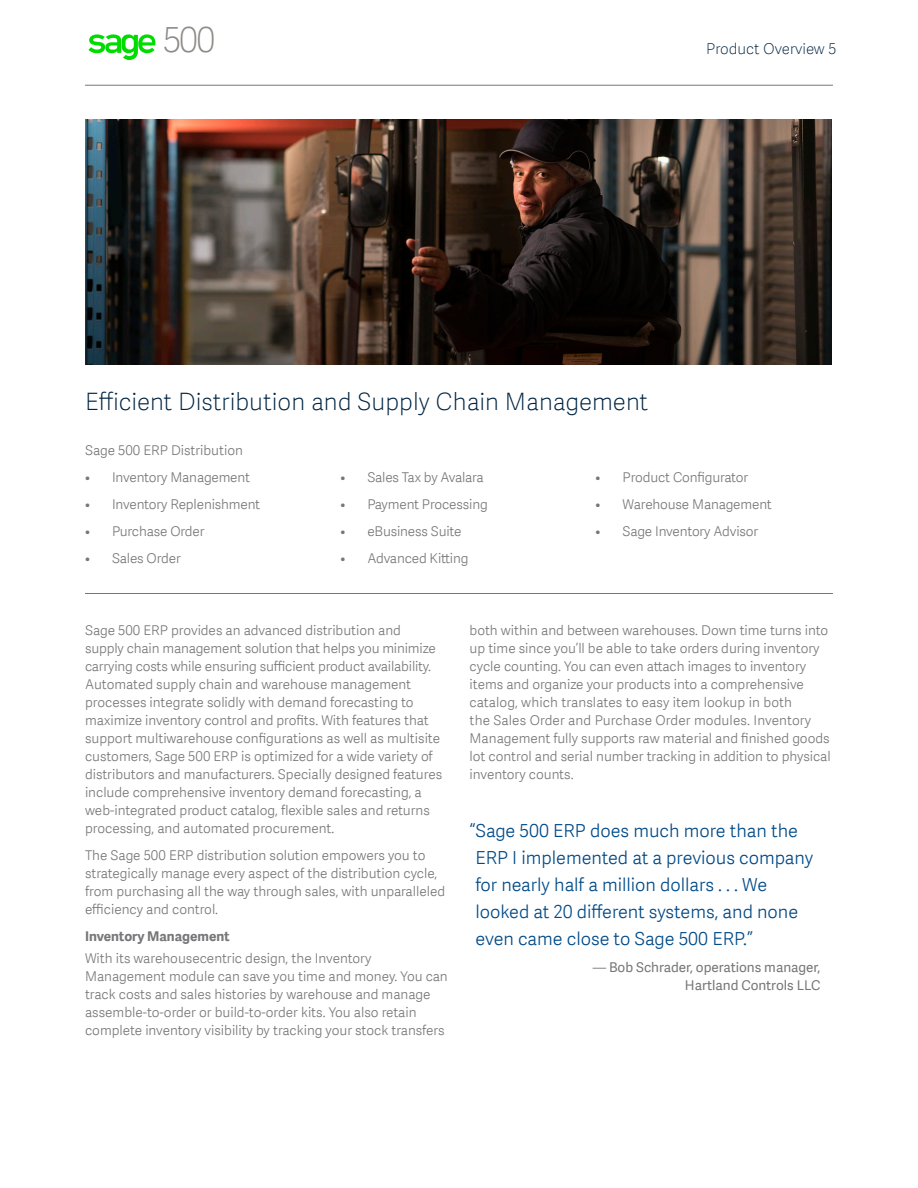
<style>
.page{position:relative;width:918px;height:1188px;background:#fff}
.page>*{position:absolute;margin:0;border:0;box-sizing:border-box;transform-origin:0 0}
.t1{font:34.65px "Adelle Sans SAGE Th";color:#8e8a86}
.Header_Level_1{font:24px "Adelle Sans SAGE Th";color:#002442}
.Pull_quote{font:18px/27px "Adelle Sans SAGE Lt";color:#004a87}
.t2{font:15px "Adelle Sans SAGE Th";color:#002442}
.Body{font:13.5px/18px "Adelle Sans SAGE Lt";color:#77777a}
.Body-2{font:13.5px/18px "Adelle Sans SAGE";color:#77777a;text-align:right}
.Bullet{font:13.5px "Adelle Sans SAGE Lt";color:#77777a}
.Header_Level_2{font:700 13.5px "Adelle Sans SAGE";color:#77777a}
</style>
<div class="page">
<hr style="left:85px;top:85px;width:748px;height:1px;background:#77777a">
<hr style="left:85px;top:593px;width:748px;height:1px;background:#77777a">
<img style="left:85px;top:119px;width:746px;height:245px">
<svg style="left:88px;top:34px;width:68px;height:26px"></svg>
<h1 class="t1" style="left:163px;top:16px;width:54px">500</h1>
<p class="t2" style="left:706px;top:38px;width:132px">Product Overview 5</p>
<p class="Header_Level_1" style="left:85px;top:384px;width:565px">Efficient Distribution and Supply Chain Management</p>
<p class="Bullet" style="left:85px;top:440px;width:159px">Sage 500 ERP Distribution</p>
<p class="Body" style="left:85px;top:467px;width:166px">• Inventory Management</p>
<p class="Body" style="left:85px;top:494px;width:177px">• Inventory Replenishment</p>
<p class="Body" style="left:85px;top:521px;width:121px">• Purchase Order</p>
<p class="Body" style="left:85px;top:548px;width:97px">• Sales Order</p>
<p class="Body" style="left:340px;top:467px;width:145px">• Sales Tax by Avalara</p>
<p class="Body" style="left:340px;top:494px;width:149px">• Payment Processing</p>
<p class="Body" style="left:340px;top:521px;width:123px">• eBusiness Suite</p>
<p class="Body" style="left:340px;top:548px;width:130px">• Advanced Kitting</p>
<p class="Body" style="left:596px;top:467px;width:154px">• Product Configurator</p>
<p class="Body" style="left:596px;top:494px;width:178px">• Warehouse Management</p>
<p class="Body" style="left:596px;top:521px;width:164px">• Sage Inventory Advisor</p>
<p class="Body" style="left:85px;top:620px;width:359px">Sage 500 ERP provides an advanced distribution and supply chain management solution that helps you minimize carrying costs while ensuring sufficient product availability.<br>Automated supply chain and warehouse management processes integrate solidly with demand forecasting to maximize inventory control and profits. With features that support multiwarehouse configurations as well as multisite customers, Sage 500 ERP is optimized for a wide variety of distributors and manufacturers. Specially designed features include comprehensive inventory demand forecasting, a web-integrated product catalog, flexible sales and returns processing, and automated procurement.</p>
<p class="Body" style="left:85px;top:845px;width:362px">The Sage 500 ERP distribution solution empowers you to strategically manage every aspect of the distribution cycle, from purchasing all the way through sales, with unparalleled efficiency and control.</p>
<p class="Header_Level_2" style="left:85px;top:926px;width:146px">Inventory Management</p>
<p class="Body" style="left:85px;top:949px;width:364px">With its warehousecentric design, the Inventory Management module can save you time and money. You can track costs and sales histories by warehouse and manage assemble-to-order or build-to-order kits. You also retain complete inventory visibility by tracking your stock transfers</p>
<p class="Body" style="left:470px;top:620px;width:363px">both within and between warehouses. Down time turns into up time since you’ll be able to take orders during inventory cycle counting. You can even attach images to inventory items and organize your products into a comprehensive catalog, which translates to easy item lookup in both<br>the Sales Order and Purchase Order modules. Inventory Management fully supports raw material and finished goods lot control and serial number tracking in addition to physical inventory counts.</p>
<p class="Pull_quote" style="left:475px;top:817px;width:339px;text-indent:-6px">“Sage 500 ERP does much more than the ERP I implemented at a previous company for nearly half a million dollars . . . We looked at 20 different systems, and none even came close to Sage 500 ERP.”</p>
<p class="Body-2" style="left:593px;top:958px;width:229px">— Bob Schrader, operations manager,<br>Hartland Controls LLC</p>
</div>
